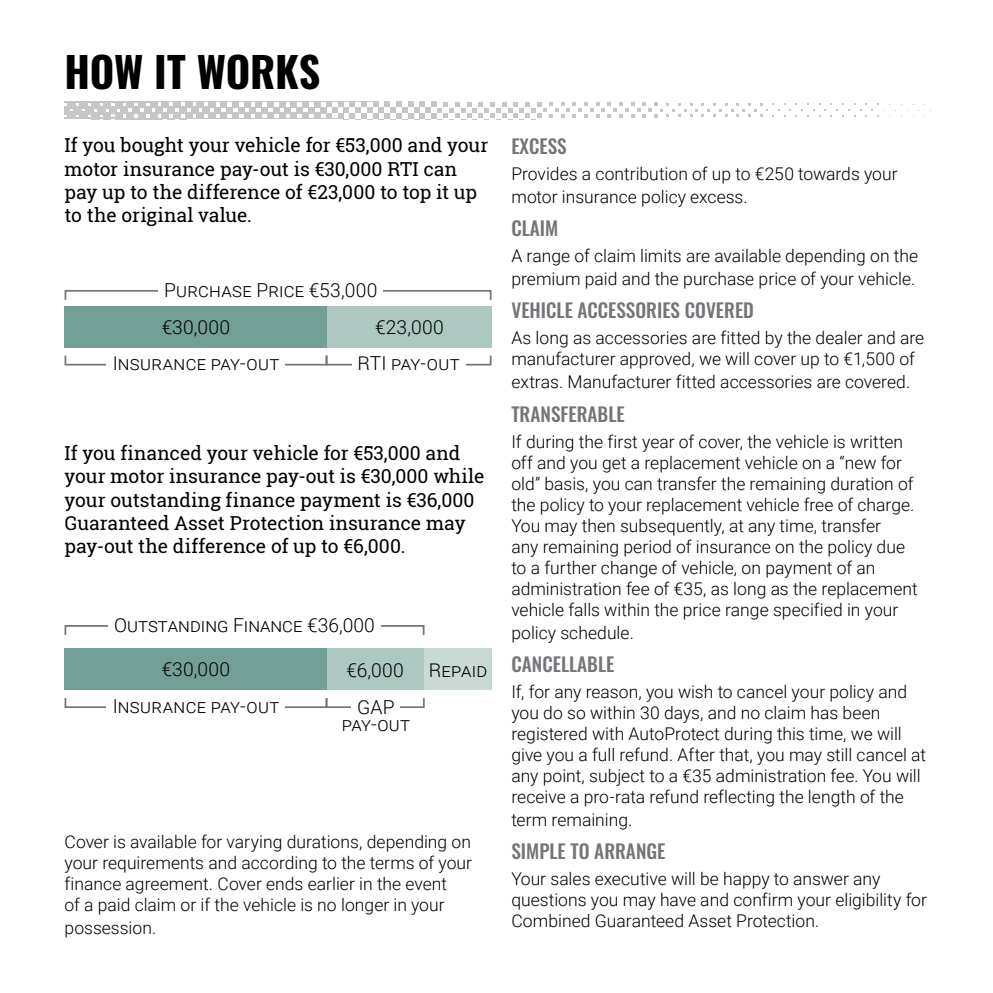
<style>
.page{position:relative;width:993px;height:993px;background:#fff}
.page>*{position:absolute;margin:0;border:0;box-sizing:border-box;transform-origin:0 0}
.t1{font:700 42px "Oswald";letter-spacing:-.005em;color:#000}
.t2{font:19.25px/23.1px "Roboto Slab";letter-spacing:-.005em;color:#000}
.t3{font:300 19.25px "Roboto";letter-spacing:.005em;color:#000}
.Paragraph_Style_2{font:500 19.25px "Oswald";color:#737578}
.Copy_Text{font:300 17.5px/21px "Roboto";color:#000}
</style>
<div class="page">
<svg style="left:64px;top:101px;width:867px;height:19px"></svg>
<div style="left:64px;top:306px;width:263px;height:42px;background:#73a096"></div>
<div style="left:327px;top:306px;width:164px;height:42px;background:#adc7c1"></div>
<svg style="left:64px;top:290px;width:428px;height:10px"></svg>
<div style="left:158px;top:276px;width:225px;height:21px;background:#fff"></div>
<div style="left:64px;top:354px;width:263px;height:11px;border:2px solid #777776"></div>
<div style="left:325px;top:354px;width:166px;height:11px;border:2px solid #777776"></div>
<div style="left:106px;top:350px;width:179px;height:20px;background:#fff"></div>
<div style="left:351px;top:350px;width:114px;height:20px;background:#fff"></div>
<div style="left:64px;top:647px;width:263px;height:42px;background:#73a096"></div>
<div style="left:327px;top:647px;width:97px;height:42px;background:#adc7c1"></div>
<div style="left:424px;top:647px;width:67px;height:42px;background:#c9dad5"></div>
<svg style="left:64px;top:625px;width:361px;height:10px"></svg>
<div style="left:108px;top:611px;width:272px;height:20px;background:#fff"></div>
<div style="left:64px;top:697px;width:263px;height:10px;border:2px solid #777776"></div>
<div style="left:325px;top:697px;width:99px;height:10px;border:2px solid #777776"></div>
<div style="left:107px;top:692px;width:178px;height:20px;background:#fff"></div>
<div style="left:351px;top:693px;width:49px;height:20px;background:#fff"></div>
<p class="t1" style="left:64px;top:50px;width:257px">HOW IT WORKS</p>
<p class="t2" style="left:64px;top:134px;width:425px">If you bought your vehicle for €53,000 and your motor insurance pay-out is €30,000 RTI can pay up to the difference of €23,000 to top it up to the original value.</p>
<p class="t3" style="left:164px;top:276px;width:215px">Purchase Price €53,000</p>
<p class="t3" style="left:162px;top:313px;width:70px">€30,000</p>
<p class="t3" style="left:375px;top:313px;width:70px">€23,000</p>
<p class="t3" style="left:357px;top:350px;width:104px">RTI pay-out</p>
<p class="t3" style="left:113px;top:350px;width:168px">Insurance pay-out</p>
<p class="t2" style="left:64px;top:441px;width:421px">If you financed your vehicle for €53,000 and your motor insurance pay-out is €30,000 while your outstanding finance payment is €36,000<br>Guaranteed Asset Protection insurance may pay-out the difference of up to €6,000.</p>
<p class="t3" style="left:114px;top:611px;width:262px">Outstanding Finance €36,000</p>
<p class="t3" style="left:162px;top:655px;width:70px">€30,000</p>
<p class="t3" style="left:346px;top:656px;width:59px">€6,000</p>
<p class="t3" style="left:428px;top:656px;width:60px">Repaid</p>
<p class="t3" style="left:357px;top:693px;width:39px">GAP</p>
<p class="t3" style="left:113px;top:692px;width:168px">Insurance pay-out</p>
<p class="t3" style="left:341px;top:710px;width:70px">pay-out</p>
<p class="Copy_Text" style="left:64px;top:830px;width:409px">Cover is available for varying durations, depending on your requirements and according to the terms of your finance agreement. Cover ends earlier in the event<br>of a paid claim or if the vehicle is no longer in your</p>
<p class="Copy_Text" style="left:64px;top:916px;width:93px">possession.</p>
<p class="Paragraph_Style_2" style="left:511px;top:136px;width:57px">EXCESS</p>
<p class="Copy_Text" style="left:511px;top:161px;width:387px;line-height:23.1px">Provides a contribution of up to €250 towards your motor insurance policy excess.</p>
<p class="Paragraph_Style_2" style="left:511px;top:218px;width:48px">CLAIM</p>
<p class="Copy_Text" style="left:511px;top:244px;width:408px;line-height:23.1px">A range of claim limits are available depending on the premium paid and the purchase price of your vehicle.</p>
<p class="Paragraph_Style_2" style="left:511px;top:300px;width:244px">VEHICLE ACCESSORIES COVERED</p>
<p class="Copy_Text" style="left:511px;top:327px;width:414px">As long as accessories are fitted by the dealer and are manufacturer approved, we will cover up to €1,500 of</p>
<p class="Copy_Text" style="left:511px;top:371px;width:400px">extras. Manufacturer fitted accessories are covered.</p>
<p class="Paragraph_Style_2" style="left:511px;top:403px;width:115px">TRANSFERABLE</p>
<p class="Copy_Text" style="left:511px;top:430px;width:408px">If during the first year of cover, the vehicle is written off and you get a replacement vehicle on a “new for old” basis, you can transfer the remaining duration of the policy to your replacement vehicle free of charge.<br>You may then subsequently, at any time, transfer<br>any remaining period of insurance on the policy due to a further change of vehicle, on payment of an administration fee of €35, as long as the replacement vehicle falls within the price range specified in your</p>
<p class="Copy_Text" style="left:511px;top:621px;width:124px">policy schedule.</p>
<p class="Paragraph_Style_2" style="left:511px;top:653px;width:104px">CANCELLABLE</p>
<p class="Copy_Text" style="left:511px;top:680px;width:416px">If, for any reason, you wish to cancel your policy and you do so within 30 days, and no claim has been registered with AutoProtect during this time, we will give you a full refund. After that, you may still cancel at any point, subject to a €35 administration fee. You will receive a pro-rata refund reflecting the length of the</p>
<p class="Copy_Text" style="left:511px;top:808px;width:122px">term remaining.</p>
<p class="Paragraph_Style_2" style="left:511px;top:840px;width:155px">SIMPLE TO ARRANGE</p>
<p class="Copy_Text" style="left:511px;top:867px;width:417px">Your sales executive will be happy to answer any questions you may have and confirm your eligibility for<br>Combined Guaranteed Asset Protection.</p>
</div>
